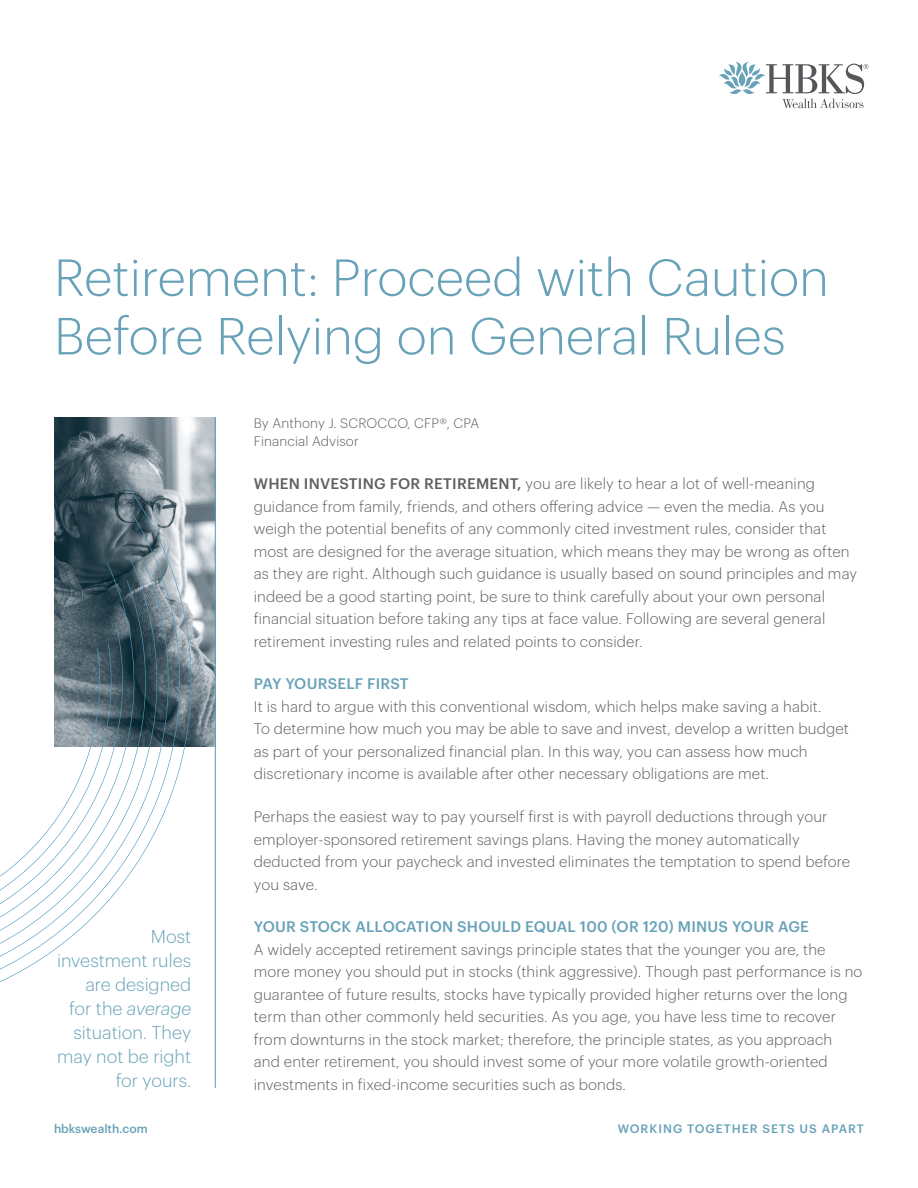
<style>
.page{position:relative;width:918px;height:1188px;background:#fff}
.page>*{position:absolute;margin:0;border:0;box-sizing:border-box;transform-origin:0 0}
.t1{font:300 51px/58.5px "Graphik";color:#68a2b8}
.t2{font:300 18px/24px "Graphik";color:#68a2b8;text-align:right}
.t3{font:300 15px/22.5px "Graphik";letter-spacing:.01em;color:#5f5f62}
.t4{font:500 15px "Graphik";letter-spacing:.015em;color:#68a2b8}
.t5{font:300 13.5px "Graphik";letter-spacing:.01em;color:#5f5f62}
.t6{font:500 12px "Graphik";letter-spacing:.075em;color:#68a2b8}
.t7{font:500 12px "Graphik";color:#68a2b8}
.s1{font-style:italic}
.s2{font-weight:500}
</style>
<div class="page">
<img style="left:54px;top:417px;width:161px;height:330px">
<svg style="left:719px;top:62px;width:149px;height:46px"></svg>
<hr style="left:215px;top:417px;width:1px;height:671px;background:#529cbe">
<svg style="left:0;top:485px;width:193px;height:497px"></svg>
<svg style="left:0;top:562px;width:155px;height:397px"></svg>
<p class="t1" style="left:54px;top:244px;width:776px">Retirement: Proceed with Caution<br>Before Relying on General Rules</p>
<p class="t2" style="left:57px;top:923px;width:136px">Most investment rules are designed<br>for the <span class="s1">average </span>situation. They may not be right for yours.</p>
<p class="t5" style="left:254px;top:413px;width:227px">By Anthony J. SCROCCO, CFP®, CPA</p>
<p class="t5" style="left:254px;top:431px;width:107px">Financial Advisor</p>
<p class="t3" style="left:254px;top:471px;width:605px"><span class="s2">WHEN INVESTING FOR RETIREMENT,</span> you are likely to hear a lot of well-meaning guidance from family, friends, and others offering advice — even the media. As you weigh the potential benefits of any commonly cited investment rules, consider that most are designed for the average situation, which means they may be wrong as often as they are right. Although such guidance is usually based on sound principles and may indeed be a good starting point, be sure to think carefully about your own personal financial situation before taking any tips at face value. Following are several general retirement investing rules and related points to consider.</p>
<p class="t4" style="left:254px;top:672px;width:156px">PAY YOURSELF FIRST</p>
<p class="t3" style="left:254px;top:694px;width:597px">It is hard to argue with this conventional wisdom, which helps make saving a habit.<br>To determine how much you may be able to save and invest, develop a written budget as part of your personalized financial plan. In this way, you can assess how much discretionary income is available after other necessary obligations are met.</p>
<p class="t3" style="left:254px;top:804px;width:598px">Perhaps the easiest way to pay yourself first is with payroll deductions through your employer-sponsored retirement savings plans. Having the money automatically deducted from your paycheck and invested eliminates the temptation to spend before you save.</p>
<p class="t4" style="left:254px;top:916px;width:557px">YOUR STOCK ALLOCATION SHOULD EQUAL 100 (OR 120) MINUS YOUR AGE</p>
<p class="t3" style="left:254px;top:937px;width:610px">A widely accepted retirement savings principle states that the younger you are, the more money you should put in stocks (think aggressive). Though past performance is no guarantee of future results, stocks have typically provided higher returns over the long term than other commonly held securities. As you age, you have less time to recover from downturns in the stock market; therefore, the principle states, as you approach<br>and enter retirement, you should invest some of your more volatile growth-oriented investments in fixed-income securities such as bonds.</p>
<p class="t7" style="left:54px;top:1120px;width:95px">hbkswealth.com</p>
<p class="t6" style="left:618px;top:1119px;width:248px">WORKING TOGETHER SETS US APART</p>
</div>
